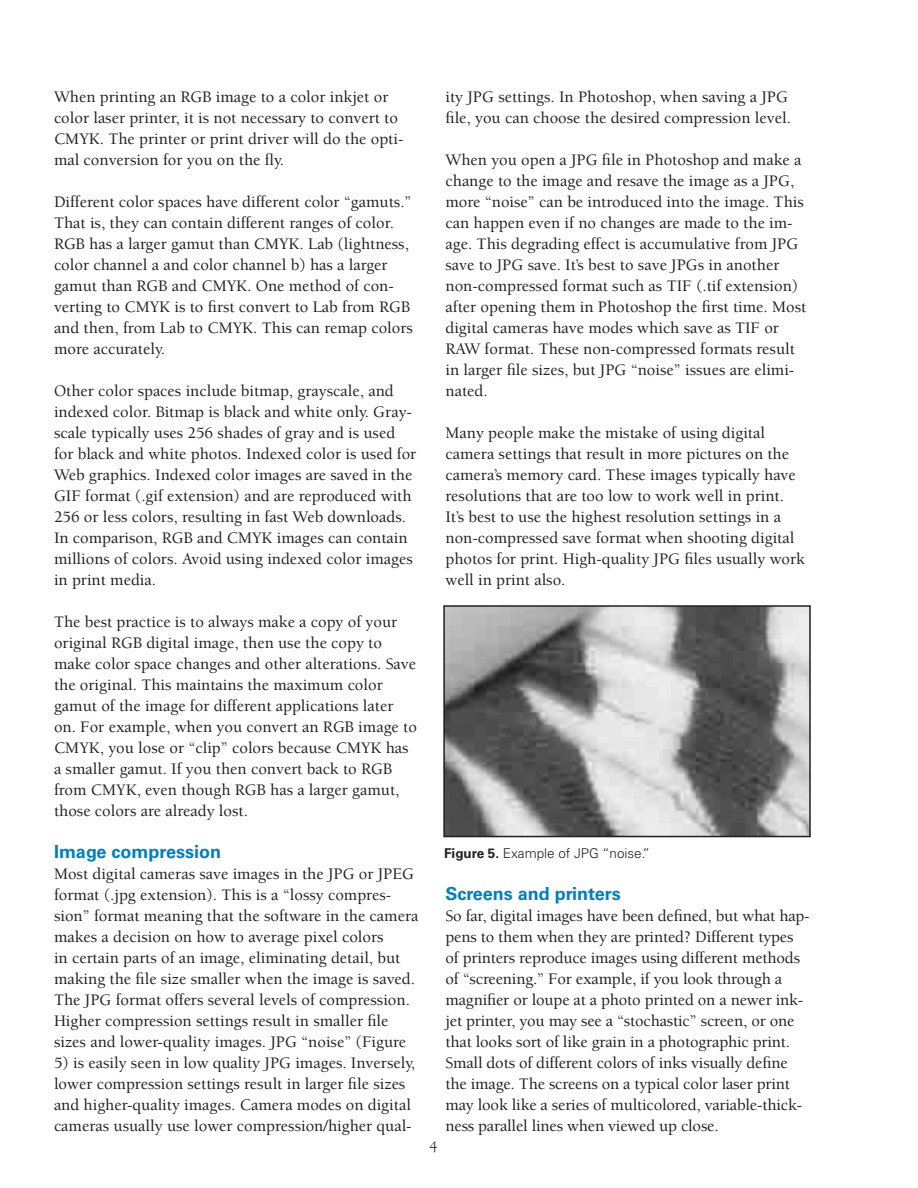
<style>
.page{position:relative;width:918px;height:1188px;background:#fff}
.page>*{position:absolute;margin:0;border:0;box-sizing:border-box;transform-origin:0 0}
.SubHead{font:700 18px "Univers";color:#007ec0}
.Body_Copy{font:500 16.5px/21px "Berkeley";color:#231f20}
.Caption_text{font:300 13.5px "Univers";color:#231f20}
.s1{font-weight:700}
</style>
<div class="page">
<img style="left:446px;top:608px;width:362px;height:226px">
<div style="left:443px;top:605px;width:368px;height:232px;border:2px solid #231f20"></div>
<p class="Body_Copy" style="left:54px;top:87px;width:351px">When printing an RGB image to a color inkjet or color laser printer, it is not necessary to convert to CMYK. The printer or print driver will do the opti&shy;mal conversion for you on the fly.</p>
<p class="Body_Copy" style="left:54px;top:192px;width:360px">Different color spaces have different color “gamuts.” That is, they can contain different ranges of color.<br>RGB has a larger gamut than CMYK. Lab (lightness, color channel a and color channel b) has a larger gamut than RGB and CMYK. One method of con&shy;verting to CMYK is to first convert to Lab from RGB and then, from Lab to CMYK. This can remap colors more accurately.</p>
<p class="Body_Copy" style="left:54px;top:381px;width:364px">Other color spaces include bitmap, grayscale, and indexed color. Bitmap is black and white only. Gray&shy;scale typically uses 256 shades of gray and is used for black and white photos. Indexed color is used for Web graphics. Indexed color images are saved in the GIF format (.gif extension) and are reproduced with 256 or less colors, resulting in fast Web downloads.<br>In comparison, RGB and CMYK images can contain millions of colors. Avoid using indexed color images in print media.</p>
<p class="Body_Copy" style="left:54px;top:612px;width:364px">The best practice is to always make a copy of your original RGB digital image, then use the copy to make color space changes and other alterations. Save the original. This maintains the maximum color gamut of the image for different applications later on. For example, when you convert an RGB image to CMYK, you lose or “clip” colors because CMYK has a smaller gamut. If you then convert back to RGB from CMYK, even though RGB has a larger gamut, those colors are already lost.</p>
<p class="SubHead" style="left:54px;top:841px;width:169px">Image compression</p>
<p class="Body_Copy" style="left:54px;top:864px;width:366px">Most digital cameras save images in the JPG or JPEG format (.jpg extension). This is a “lossy compres&shy;sion” format meaning that the software in the camera makes a decision on how to average pixel colors<br>in certain parts of an image, eliminating detail, but making the file size smaller when the image is saved.<br>The JPG format offers several levels of compression.<br>Higher compression settings result in smaller file sizes and lower-quality images. JPG “noise” (Figure</p>
<p class="Body_Copy" style="left:54px;top:1053px;width:363px">5) is easily seen in low quality JPG images. Inversely, lower compression settings result in larger file sizes and higher-quality images. Camera modes on digital cameras usually use lower compression/higher qual-</p>
<p class="Body_Copy" style="left:446px;top:87px;width:347px">ity JPG settings. In Photoshop, when saving a JPG file, you can choose the desired compression level.</p>
<p class="Body_Copy" style="left:446px;top:150px;width:362px">When you open a JPG file in Photoshop and make a change to the image and resave the image as a JPG, more “noise” can be introduced into the image. This can happen even if no changes are made to the im&shy;age. This degrading effect is accumulative from JPG save to JPG save. It’s best to save JPGs in another non-compressed format such as TIF (.tif extension) after opening them in Photoshop the first time. Most digital cameras have modes which save as TIF or RAW format. These non-compressed formats result in larger file sizes, but JPG “noise” issues are elimi&shy;nated.</p>
<p class="Body_Copy" style="left:446px;top:423px;width:361px">Many people make the mistake of using digital camera settings that result in more pictures on the camera’s memory card. These images typically have resolutions that are too low to work well in print.<br>It’s best to use the highest resolution settings in a non-compressed save format when shooting digital photos for print. High-quality JPG files usually work well in print also.</p>
<p class="Caption_text" style="left:444px;top:845px;width:207px"><span class="s1">Figure 5.</span> Example of JPG “noise.”</p>
<p class="SubHead" style="left:446px;top:883px;width:177px">Screens and printers</p>
<p class="Body_Copy" style="left:446px;top:906px;width:366px">So far, digital images have been defined, but what hap&shy;pens to them when they are printed? Different types of printers reproduce images using different methods of “screening.” For example, if you look through a magnifier or loupe at a photo printed on a newer ink&shy;jet printer, you may see a “stochastic” screen, or one that looks sort of like grain in a photographic print.<br>Small dots of different colors of inks visually define the image. The screens on a typical color laser print may look like a series of multicolored, variable-thick&shy;ness parallel lines when viewed up close.</p>
</div>
